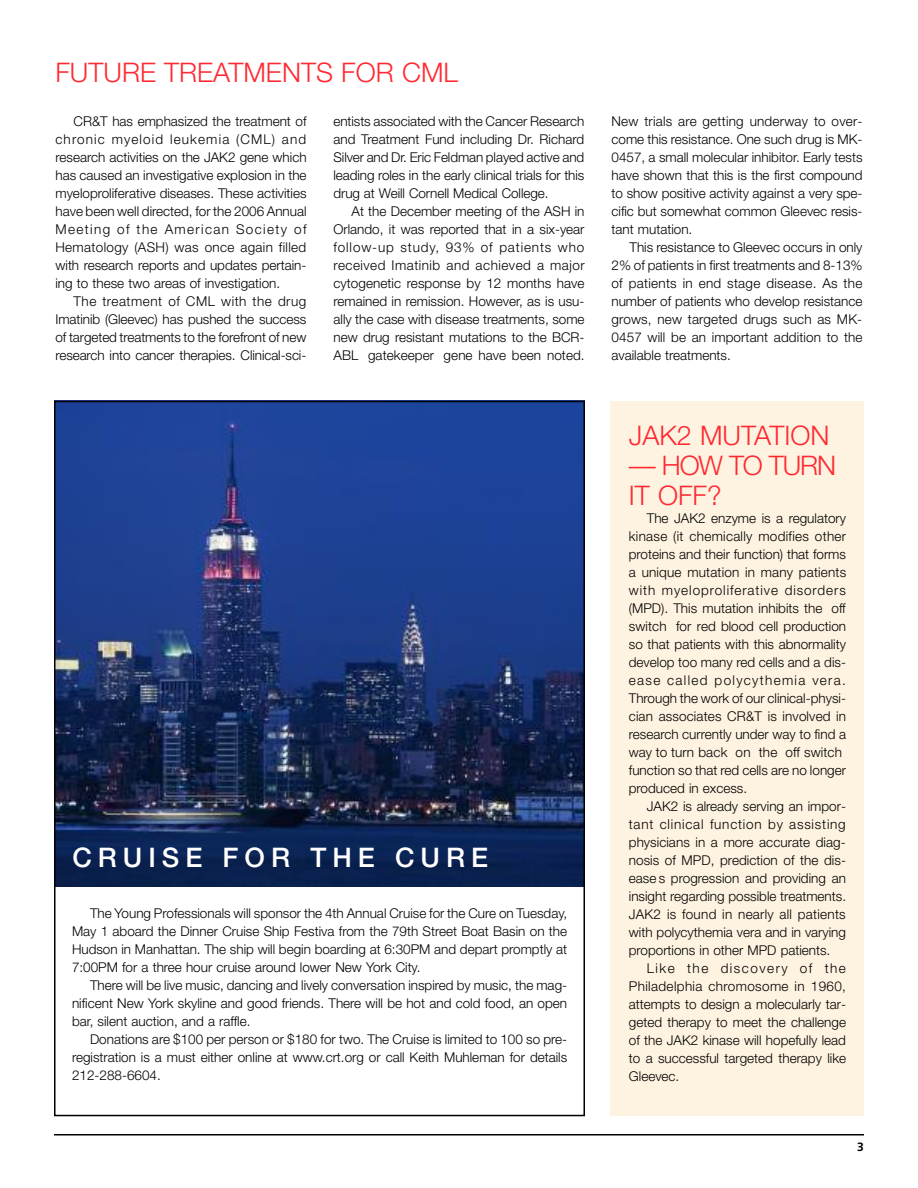
<style>
.page{position:relative;width:918px;height:1188px;background:#fff}
.page>*{position:absolute;margin:0;border:0;box-sizing:border-box;transform-origin:0 0}
.t1{font:300 27px "Helvetica Neue";color:#ff2932}
.t2{font:300 27px/30px "Helvetica Neue";letter-spacing:-.04em;color:#ff2932}
.t3{font:500 27px "Helvetica Neue";letter-spacing:.22em;color:#fff}
.t4{font:300 13.5px/18px "Helvetica Neue";color:#000;text-align:justify}
.t5{font:700 12px "Frutiger";color:#000}
</style>
<div class="page">
<img style="left:57px;top:404px;width:525px;height:483px">
<hr style="left:54px;top:1134px;width:810px;height:2px;background:#000">
<div style="left:611px;top:401px;width:253px;height:715px;background:#fef3e0"></div>
<h1 class="t1" style="left:56px;top:62px;width:404px">FUTURE TREATMENTS FOR CML</h1>
<p class="t4" style="left:55px;top:113px;width:253px;text-indent:18px">CR&amp;T has emphasized the treatment of chronic myeloid leukemia (CML) and research activities on the JAK2 gene which has caused an investigative explosion in the myeloproliferative diseases. These activities have been well directed, for the 2006 Annual Meeting of the American Society of Hematology (ASH) was once again filled with research reports and updates pertain&shy;ing to these two areas of investigation.</p>
<p class="t4" style="left:55px;top:293px;width:252px;text-indent:18px">The treatment of CML with the drug Imatinib (Gleevec) has pushed the success of targeted treatments to the forefront of new research into cancer therapies. Clinical-sci-</p>
<p class="t4" style="left:333px;top:113px;width:252px">entists associated with the Cancer Research and Treatment Fund including Dr. Richard Silver and Dr. Eric Feldman played active and leading roles in the early clinical trials for this drug at Weill Cornell Medical College.</p>
<p class="t4" style="left:333px;top:203px;width:253px;text-indent:18px">At the December meeting of the ASH in Orlando, it was reported that in a six-year follow-up study, 93% of patients who received Imatinib and achieved a major cytogenetic response by 12 months have remained in remission. However, as is usu&shy;ally the case with disease treatments, some new drug resistant mutations to the BCR-ABL gatekeeper gene have been noted.</p>
<h1 class="t3" style="left:72px;top:847px;width:417px">CRUISE FOR THE CURE</h1>
<p class="t4" style="left:72px;top:905px;width:497px;text-indent:18px">The Young Professionals will sponsor the 4th Annual Cruise for the Cure on Tuesday, May 1 aboard the Dinner Cruise Ship Festiva from the 79th Street Boat Basin on the Hudson in Manhattan. The ship will begin boarding at 6:30PM and depart promptly at 7:00PM for a three hour cruise around lower New York City.</p>
<p class="t4" style="left:72px;top:977px;width:497px;text-indent:18px">There will be live music, dancing and lively conversation inspired by music, the mag&shy;nificent New York skyline and good friends. There will be hot and cold food, an open bar, silent auction, and a raffle.</p>
<p class="t4" style="left:72px;top:1031px;width:497px;text-indent:18px">Donations are $100 per person or $180 for two. The Cruise is limited to 100 so pre&shy;registration is a must either online at www.crt.org or call Keith Muhleman for details 212-288-6604.</p>
<p class="t4" style="left:612px;top:113px;width:253px">New trials are getting underway to over&shy;come this resistance. One such drug is MK-0457, a small molecular inhibitor. Early tests have shown that this is the first compound to show positive activity against a very spe&shy;cific but somewhat common Gleevec resis&shy;tant mutation.</p>
<p class="t4" style="left:612px;top:239px;width:253px;text-indent:18px">This resistance to Gleevec occurs in only 2% of patients in first treatments and 8-13% of patients in end stage disease. As the number of patients who develop resistance grows, new targeted drugs such as MK-0457 will be an important addition to the available treatments.</p>
<h1 class="t1" style="left:629px;top:426px;width:202px">JAK2 MUTATION</h1>
<h1 class="t2" style="left:629px;top:453px;width:209px">— HOW TO TURN<br>IT OFF?</h1>
<p class="t4" style="left:629px;top:510px;width:219px;text-align:left;text-indent:18px">The JAK2 enzyme is a regulatory kinase (it chemically modifies other proteins and their function) that forms a unique mutation in many patients with myeloproliferative disorders (MPD). This mutation inhibits the off switch for red blood cell production so that patients with this abnormality develop too many red cells and a dis&shy;ease called polycythemia vera.<br>Through the work of our clinical-physi&shy;cian associates CR&amp;T is involved in research currently under way to find a way to turn back on the off switch function so that red cells are no longer produced in excess.</p>
<p class="t4" style="left:629px;top:798px;width:219px;text-indent:18px">JAK2 is already serving an impor&shy;tant clinical function by assisting physicians in a more accurate diag&shy;nosis of MPD, prediction of the dis&shy;ease s progression and providing an insight regarding possible treatments.<br>JAK2 is found in nearly all patients with polycythemia vera and in varying proportions in other MPD patients.</p>
<p class="t4" style="left:629px;top:960px;width:219px;text-indent:18px">Like the discovery of the Philadelphia chromosome in 1960, attempts to design a molecularly tar&shy;geted therapy to meet the challenge of the JAK2 kinase will hopefully lead to a successful targeted therapy like Gleevec.</p>
<p class="t5" style="left:857px;top:1142px;width:8px">3</p>
</div>
